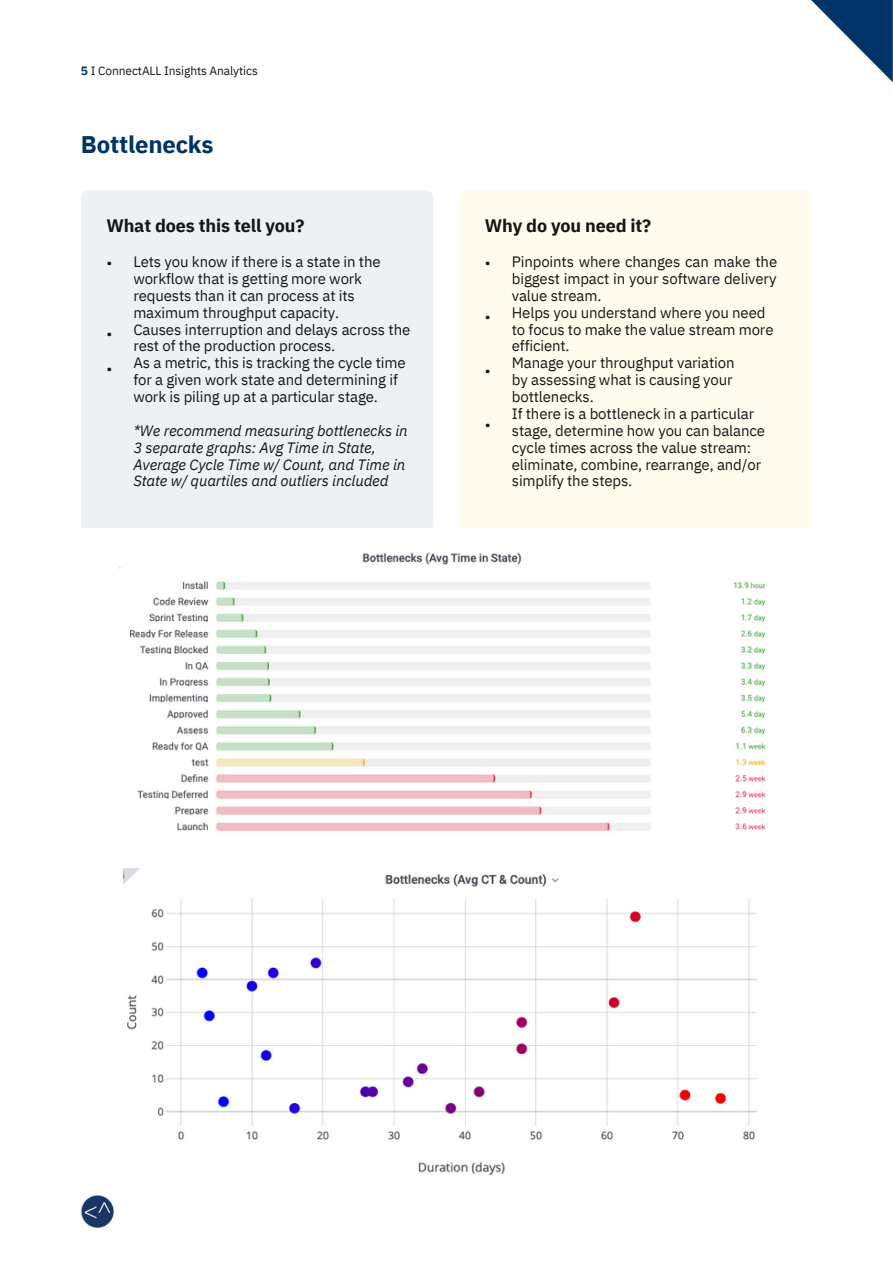
<style>
.page{position:relative;width:893px;height:1264px;background:#fff}
.page>*{position:absolute;margin:0;border:0;box-sizing:border-box;transform-origin:0 0}
.t1{font:700 24px "IBM Plex Sans";letter-spacing:-.01em;color:#036}
.t2{font:700 18px "IBM Plex Sans";letter-spacing:-.01em;color:#171615}
.t3{font:15px/16.8px "IBM Plex Sans";letter-spacing:-.01em;color:#171615}
.t4{font:italic 15px/16.8px "IBM Plex Sans";letter-spacing:-.01em;color:#171615}
.t5{font:12px "IBM Plex Sans";letter-spacing:-.01em;color:#171615}
.s1{font-weight:700;color:#036}
</style>
<div class="page">
<img style="left:81px;top:1195px;width:32px;height:32px">
<div style="left:81px;top:190px;width:352px;height:338px;background:#edf1f4"></div>
<div style="left:460px;top:190px;width:351px;height:338px;background:#fffced"></div>
<svg style="left:811px;top:0;width:81px;height:82px"></svg>
<img style="left:120px;top:552px;width:646px;height:279px">
<div style="left:112px;top:544px;width:41px;height:22px;background:#fff"></div>
<img style="left:124px;top:868px;width:633px;height:307px">
<p class="t5" style="left:81px;top:63px;width:178px"><span class="s1">5</span> І ConnectALL Insights Analytics</p>
<h1 class="t1" style="left:81px;top:129px;width:134px">Bottlenecks</h1>
<p class="t2" style="left:106px;top:213px;width:200px">What does this tell you?</p>
<p class="t2" style="left:485px;top:213px;width:168px">Why do you need it?</p>
<p class="t3" style="left:106px;top:254px;width:7px">•</p>
<p class="t3" style="left:106px;top:325px;width:7px">•</p>
<p class="t3" style="left:106px;top:360px;width:7px">•</p>
<p class="t3" style="left:133px;top:253px;width:278px">Lets you know if there is a state in the workflow that is getting more work requests than it can process at its maximum throughput capacity.<br>Causes interruption and delays across the rest of the production process.<br>As a metric, this is tracking the cycle time for a given work state and determining if work is piling up at a particular stage.</p>
<p class="t4" style="left:133px;top:422px;width:276px">*We recommend measuring bottlenecks in 3 separate graphs: Avg Time in State, Average Cycle Time w/ Count, and Time in State w/ quartiles and outliers included</p>
<p class="t3" style="left:485px;top:254px;width:7px">•</p>
<p class="t3" style="left:485px;top:308px;width:7px">•</p>
<p class="t3" style="left:485px;top:362px;width:7px">•</p>
<p class="t3" style="left:485px;top:416px;width:7px">•</p>
<p class="t3" style="left:512px;top:253px;width:267px">Pinpoints where changes can make the biggest impact in your software delivery value stream.<br>Helps you understand where you need to focus to make the value stream more efficient.<br>Manage your throughput variation<br>by assessing what is causing your bottlenecks.<br>If there is a bottleneck in a particular stage, determine how you can balance cycle times across the value stream: eliminate, combine, rearrange, and/or simplify the steps.</p>
</div>
